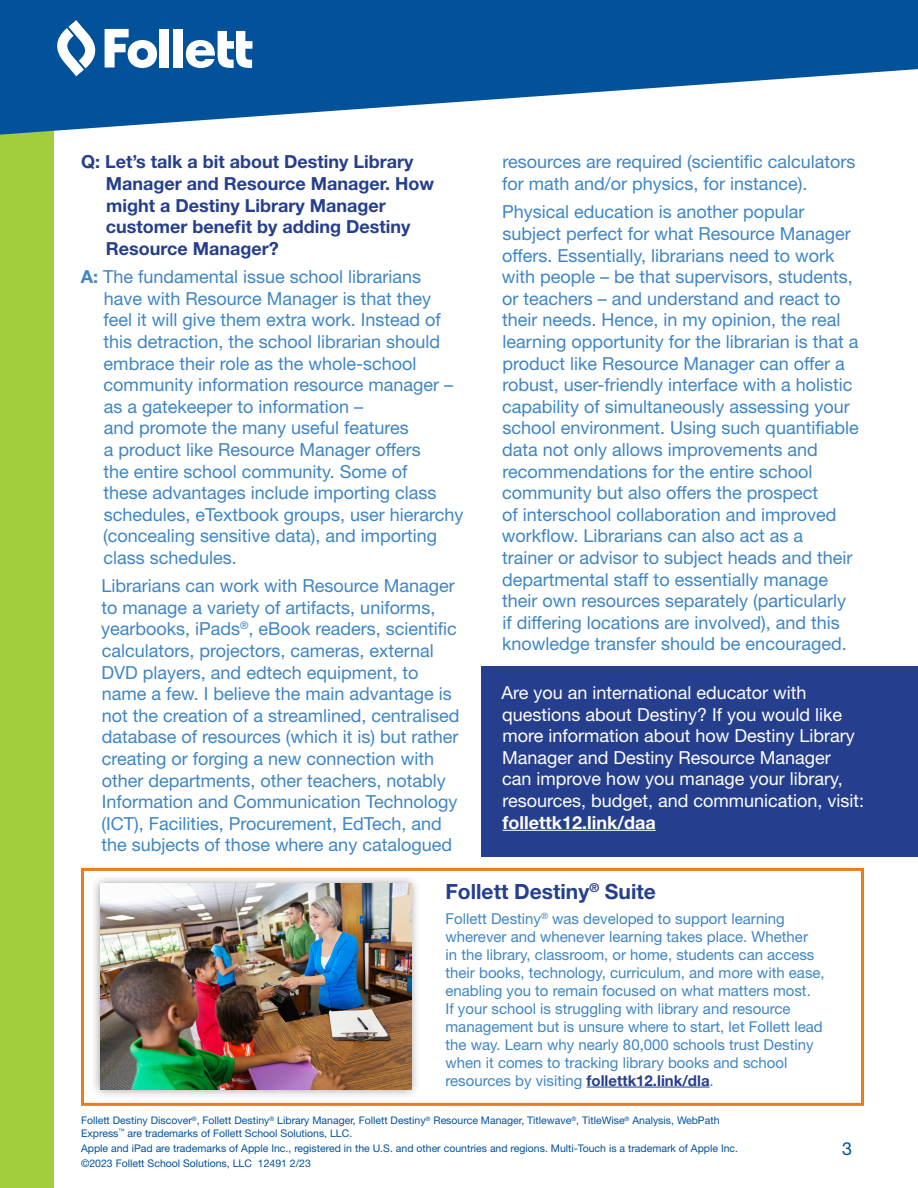
<style>
.page{position:relative;width:918px;height:1188px;background:#fff}
.page>*{position:absolute;margin:0;border:0;box-sizing:border-box;transform-origin:0 0}
.t1{font:700 21px "Helvetica Neue LT Std";color:#253f8e}
.t2{font:18px/21.6px "Helvetica Neue LT Std";color:#3e85c5}
.t3{font:18px/21.6px "Helvetica Neue LT Std";color:#fff}
.t4{font:700 18px/21.6px "Helvetica Neue LT Std";color:#253f8e}
.t5{font:18px "Helvetica Neue LT Std";color:#01519b}
.t6{font:15px/18px "Helvetica Neue LT Std";color:#3e85c5}
.t7{font:10.5px/12.6px "Helvetica Neue LT Std";color:#01519b}
.s1{font-weight:700}
.s2{font-weight:700;color:#253f8e}
</style>
<div class="page">
<div style="left:482px;top:666px;width:436px;height:190px;background:#253f8e"></div>
<hr style="left:503px;top:830px;width:153px;height:1px;background:#fff">
<div style="left:0;top:66px;width:53px;height:1122px;background:#a1cc3e"></div>
<div style="left:81px;top:868px;width:783px;height:238px;border:3px solid #ea7c1d"></div>
<hr style="left:587px;top:1087px;width:123px;height:1px;background:#253f8e">
<div style="left:91px;top:874px;width:330px;height:226px;background:#231f20;opacity:.45"></div>
<img style="left:100px;top:884px;width:311px;height:206px">
<svg style="left:0;top:0;width:918px;height:135px;fill:#01519b"></svg>
<svg style="left:105px;top:29px;width:52px;height:39px"></svg>
<div style="left:160px;top:29px;width:9px;height:38px;background:#fff"></div>
<div style="left:174px;top:29px;width:9px;height:38px;background:#fff"></div>
<svg style="left:186px;top:31px;width:66px;height:37px"></svg>
<svg style="left:57px;top:20px;width:41px;height:56px"></svg>
<p class="t4" style="left:106px;top:151px;width:330px;text-indent:-25px">Q: Let’s talk a bit about Destiny Library<br>Manager and Resource Manager. How might a Destiny Library Manager customer benefit by adding Destiny<br>Resource Manager?</p>
<p class="t2" style="left:103px;top:266px;width:362px;text-indent:-22px"><span class="s1">A:</span> The fundamental issue school librarians have with Resource Manager is that they feel it will give them extra work. Instead of this detraction, the school librarian should embrace their role as the whole-school community information resource manager – as a gatekeeper to information –<br>and promote the many useful features<br>a product like Resource Manager offers<br>the entire school community. Some of<br>these advantages include importing class schedules, eTextbook groups, user hierarchy (concealing sensitive data), and importing class schedules.</p>
<p class="t2" style="left:101px;top:575px;width:360px">Librarians can work with Resource Manager to manage a variety of artifacts, uniforms, yearbooks, iPads<sup>®</sup>, eBook readers, scientific calculators, projectors, cameras, external DVD players, and edtech equipment, to name a few. I believe the main advantage is not the creation of a streamlined, centralised database of resources (which it is) but rather creating or forging a new connection with other departments, other teachers, notably Information and Communication Technology (ICT), Facilities, Procurement, EdTech, and the subjects of those where any catalogued</p>
<p class="t2" style="left:502px;top:151px;width:355px">resources are required (scientific calculators for math and/or physics, for instance).</p>
<p class="t2" style="left:502px;top:201px;width:358px">Physical education is another popular subject perfect for what Resource Manager offers. Essentially, librarians need to work with people – be that supervisors, students, or teachers – and understand and react to their needs. Hence, in my opinion, the real learning opportunity for the librarian is that a product like Resource Manager can offer a robust, user-friendly interface with a holistic capability of simultaneously assessing your school environment. Using such quantifiable data not only allows improvements and recommendations for the entire school community but also offers the prospect<br>of interschool collaboration and improved workflow. Librarians can also act as a<br>trainer or advisor to subject heads and their departmental staff to essentially manage their own resources separately (particularly if differing locations are involved), and this knowledge transfer should be encouraged.</p>
<p class="t3" style="left:502px;top:681px;width:364px">Are you an international educator with questions about Destiny? If you would like more information about how Destiny Library Manager and Destiny Resource Manager<br>can improve how you manage your library, resources, budget, and communication, visit: <span class="s1">follettk12.link/daa</span></p>
<p class="t1" style="left:446px;top:878px;width:212px">Follett Destiny<sup>®</sup> Suite</p>
<p class="t6" style="left:446px;top:909px;width:381px">Follett Destiny<sup>®</sup> was developed to support learning wherever and whenever learning takes place. Whether<br>in the library, classroom, or home, students can access their books, technology, curriculum, and more with ease, enabling you to remain focused on what matters most.<br>If your school is struggling with library and resource management but is unsure where to start, let Follett lead the way. Learn why nearly 80,000 schools trust Destiny when it comes to tracking library books and school resources by visiting <span class="s2">follettk12.link/dla</span>.</p>
<p class="t7" style="left:81px;top:1114px;width:640px">Follett Destiny Discover<sup>®</sup>, Follett Destiny<sup>®</sup> Library Manager, Follett Destiny<sup>®</sup> Resource Manager, Titlewave<sup>®</sup>, TitleWise<sup>®</sup> Analysis, WebPath<br>Express<sup>™</sup> are trademarks of Follett School Solutions, LLC.</p>
<p class="t7" style="left:81px;top:1142px;width:659px">Apple and iPad are trademarks of Apple Inc., registered in the U.S. and other countries and regions. Multi-Touch is a trademark of Apple Inc.</p>
<p class="t7" style="left:81px;top:1157px;width:231px">©2023 Follett School Solutions, LLC 12491 2/23</p>
<p class="t5" style="left:842px;top:1138px;width:12px">3</p>
</div>
